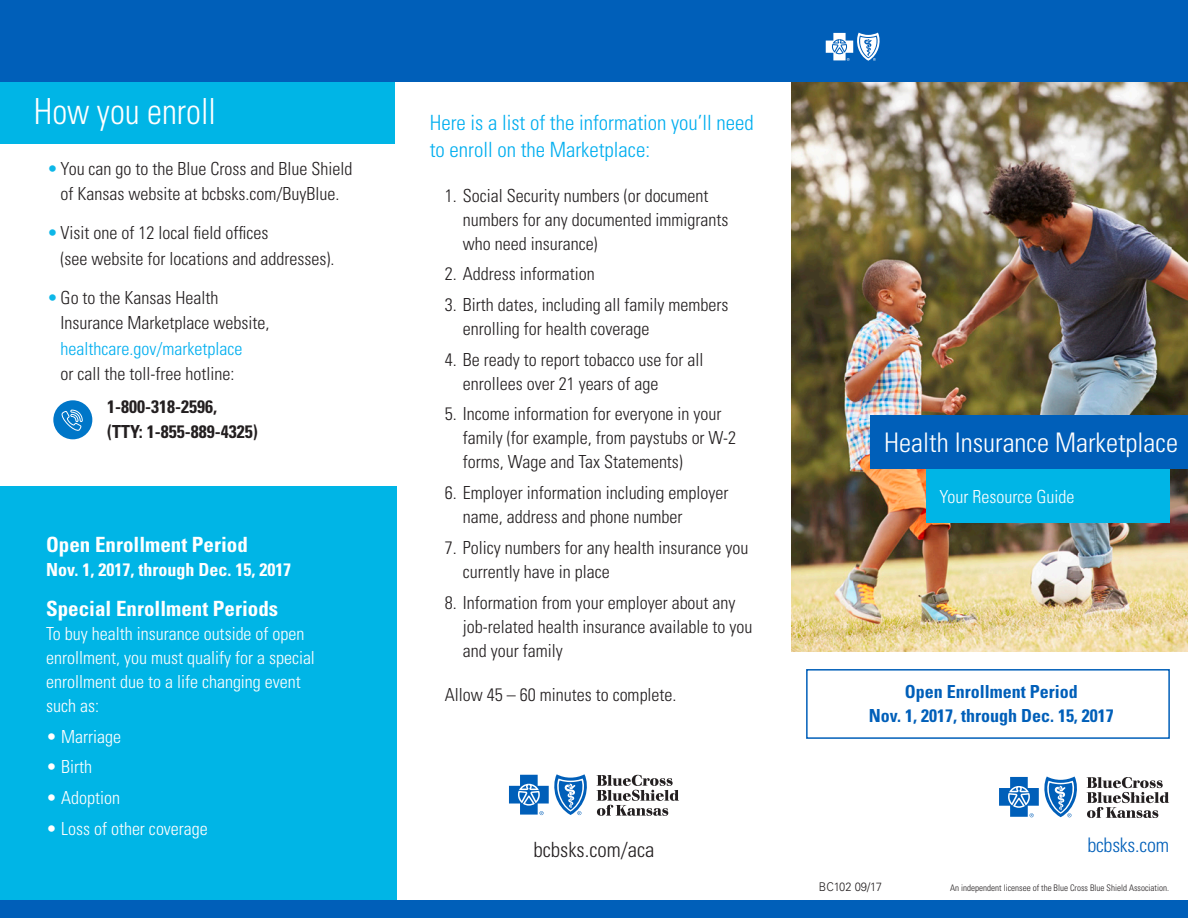
<style>
.page{position:relative;width:1188px;height:918px;background:#fff}
.page>*{position:absolute;margin:0;border:0;box-sizing:border-box;transform-origin:0 0}
.t1{font:300 condensed 36px "Univers LT Std";color:#fff;scale:.93 1}
.t2{font:300 condensed 27px "Univers LT Std";color:#fff}
.t3{font:300 condensed 21px/27px "Univers LT Std";color:#00aeef}
.t4{font:700 condensed 21px "Univers LT Std";color:#fff}
.t5{font:300 condensed 21px "Univers LT Std";color:#231f20}
.t6{font:300 condensed 20.1px "Univers LT Std";letter-spacing:-.01em;color:#005fb9}
.t7{font:300 condensed 18px/24px "Univers LT Std";color:#231f20}
.t8{font:300 condensed 18px/24px "Univers LT Std";color:#fff}
.t9{font:700 condensed 18px/24px "Univers LT Std";color:#005fb9;text-align:center}
.t10{font:700 condensed 18px/25.5px "Univers LT Std";color:#231f20}
.t11{font:700 condensed 18px "Univers LT Std";color:#fff}
.t12{font:300 condensed 18px "Univers LT Std";color:#00aeef}
.t13{font:300 12px "Univers LT Std";color:#231f20;scale:.93 1}
.t14{font:300 condensed 9px "Univers LT Std";color:#231f20}
.s1{color:#0db7e8}
</style>
<div class="page">
<div style="left:0;top:74px;width:395px;height:70px;background:#00b5e6"></div>
<img style="left:792px;top:81px;width:396px;height:570px">
<div style="left:0;top:0;width:1188px;height:81px;background:#005fb9"></div>
<div style="left:926px;top:469px;width:243px;height:54px;background:#00b5e6"></div>
<div style="left:0;top:486px;width:396px;height:432px;background:#00b5e6"></div>
<svg style="left:826px;top:33px;width:54px;height:28px"></svg>
<svg style="left:1087px;top:777px;width:82px;height:41px"></svg>
<svg style="left:999px;top:777px;width:78px;height:40px"></svg>
<svg style="left:597px;top:775px;width:82px;height:41px"></svg>
<svg style="left:509px;top:774px;width:78px;height:41px"></svg>
<div style="left:871px;top:415px;width:317px;height:54px;background:#005fb9"></div>
<div style="left:0;top:900px;width:1188px;height:18px;background:#005fb9"></div>
<div style="left:806px;top:669px;width:364px;height:70px;border:2px solid #005fb9"></div>
<div style="left:53px;top:400px;width:39px;height:39px;background:#0076c8;border-radius:50%"></div>
<svg style="left:61px;top:410px;width:22px;height:21px"></svg>
<h1 class="t1" style="left:34px;top:90px;width:197px">How you enroll</h1>
<p class="t7" style="left:47px;top:156px;width:307px;line-height:25.5px;text-align:center"><span class="s1">•</span>You can go to the Blue Cross and Blue Shield of Kansas website at bcbsks.com/BuyBlue.</p>
<p class="t7" style="left:61px;top:220px;width:275px;line-height:25.5px;text-indent:-14px"><span class="s1">•</span>Visit one of 12 local field offices<br>(see website for locations and addresses).</p>
<p class="t7" style="left:61px;top:285px;width:210px;line-height:25.5px;text-indent:-14px"><span class="s1">•</span>Go to the Kansas Health<br>Insurance Marketplace website,</p>
<p class="t12" style="left:61px;top:338px;width:183px">healthcare.gov/marketplace</p>
<p class="t7" style="left:61px;top:362px;width:175px">or call the toll-free hotline:</p>
<p class="t10" style="left:107px;top:394px;width:152px">1-800-318-2596,<br>(TTY: 1-855-889-4325)</p>
<p class="t4" style="left:46px;top:531px;width:203px">Open Enrollment Period</p>
<p class="t11" style="left:46px;top:558px;width:247px">Nov. 1, 2017, through Dec. 15, 2017</p>
<p class="t4" style="left:46px;top:596px;width:234px">Special Enrollment Periods</p>
<p class="t8" style="left:46px;top:622px;width:270px">To buy health insurance outside of open enrollment, you must qualify for a special enrollment due to a life changing event such as:</p>
<p class="t8" style="left:46px;top:724px;width:76px">• Marriage</p>
<p class="t8" style="left:46px;top:755px;width:47px">• Birth</p>
<p class="t8" style="left:46px;top:786px;width:75px">• Adoption</p>
<p class="t8" style="left:46px;top:817px;width:163px">• Loss of other coverage</p>
<p class="t3" style="left:430px;top:109px;width:326px">Here is a list of the information you’ll need to enroll on the Marketplace:</p>
<p class="t7" style="left:463px;top:183px;width:267px;text-indent:-18px">1. Social Security numbers (or document numbers for any documented immigrants who need insurance)</p>
<p class="t7" style="left:445px;top:262px;width:151px">2. Address information</p>
<p class="t7" style="left:463px;top:293px;width:267px;text-indent:-18px">3. Birth dates, including all family members enrolling for health coverage</p>
<p class="t7" style="left:463px;top:347px;width:242px;text-indent:-18px">4. Be ready to report tobacco use for all enrollees over 21 years of age</p>
<p class="t7" style="left:463px;top:402px;width:275px;text-indent:-18px">5. Income information for everyone in your family (for example, from paystubs or W-2 forms, Wage and Tax Statements)</p>
<p class="t7" style="left:463px;top:481px;width:267px;text-indent:-18px">6. Employer information including employer name, address and phone number</p>
<p class="t7" style="left:463px;top:536px;width:287px;text-indent:-18px">7. Policy numbers for any health insurance you currently have in place</p>
<p class="t7" style="left:463px;top:590px;width:291px;text-indent:-18px">8. Information from your employer about any job-related health insurance available to you and your family</p>
<p class="t7" style="left:445px;top:683px;width:233px">Allow 45 – 60 minutes to complete.</p>
<p class="t5" style="left:533px;top:837px;width:123px">bcbsks.com/aca</p>
<h2 class="t2" style="left:884px;top:426px;width:295px">Health Insurance Marketplace</h2>
<p class="t8" style="left:940px;top:484px;width:136px">Your Resource Guide</p>
<p class="t9" style="left:869px;top:679px;width:247px">Open Enrollment Period<br>Nov. 1, 2017, through Dec. 15, 2017</p>
<p class="t13" style="left:819px;top:879px;width:69px">BC102 09/17</p>
<p class="t6" style="left:1087px;top:833px;width:83px">bcbsks.com</p>
<p class="t14" style="left:950px;top:883px;width:220px">An independent licensee of the Blue Cross Blue Shield Association.</p>
</div>
